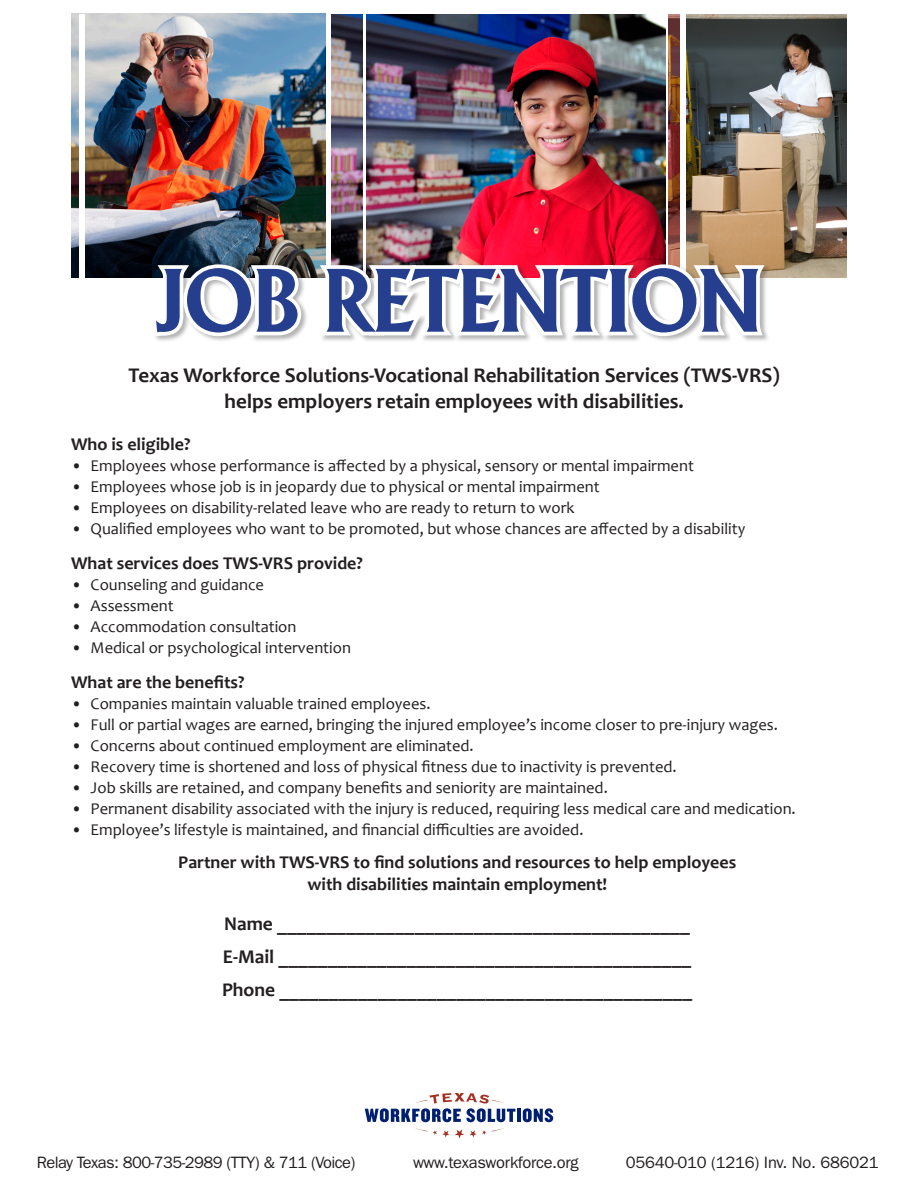
<style>
.page{position:relative;width:918px;height:1188px;background:#fff}
.page>*{position:absolute;margin:0;border:0;box-sizing:border-box;transform-origin:0 0}
.t1{font:700 87.3px "Alberta";letter-spacing:-.015em;color:#253f8e}
.t2{font:700 21px "Candara";color:#231f20}
.t3{font:700 19.5px "Candara";color:#231f20}
.t4{font:700 18px "Candara";color:#231f20}
.Bullet_body{font:16.5px "Candara";color:#231f20}
.t5{font:16.5px "ITC Franklin Gothic Std";letter-spacing:-.02em;color:#231f20}
</style>
<div class="page">
<img style="left:72px;top:14px;width:253px;height:264px">
<img style="left:331px;top:14px;width:335px;height:245px">
<img style="left:686px;top:14px;width:160px;height:264px">
<div style="left:79px;top:14px;width:5px;height:270px;background:#fff"></div>
<hr style="left:363px;top:14px;width:3px;height:261px;background:#fff">
<svg style="left:669px;top:14px;width:11px;height:245px;background:#82402e"></svg>
<svg style="left:146px;top:259px;width:625px;height:82px"></svg>
<hr style="left:517px;top:1109px;width:4px;height:13px;background:#001f70">
<svg style="left:523px;top:1108px;width:30px;height:14px"></svg>
<svg style="left:433px;top:1130px;width:16px;height:8px"></svg>
<svg style="left:365px;top:1093px;width:150px;height:29px"></svg>
<svg style="left:415px;top:1128px;width:12px;height:3px"></svg>
<svg style="left:455px;top:1128px;width:49px;height:11px"></svg>
<h1 class="t1" style="left:156px;top:250px;width:608px">JOB RETENTION</h1>
<h2 class="t2" style="left:129px;top:362px;width:653px">Texas Workforce Solutions-Vocational Rehabilitation Services (TWS-VRS)</h2>
<h2 class="t2" style="left:225px;top:388px;width:461px">helps employers retain employees with disabilities.</h2>
<h3 class="t4" style="left:71px;top:433px;width:121px">Who is eligible?</h3>
<p class="Bullet_body" style="left:71px;top:455px;width:624px">• Employees whose performance is affected by a physical, sensory or mental impairment</p>
<p class="Bullet_body" style="left:71px;top:476px;width:530px">• Employees whose job is in jeopardy due to physical or mental impairment</p>
<p class="Bullet_body" style="left:71px;top:497px;width:505px">• Employees on disability-related leave who are ready to return to work</p>
<p class="Bullet_body" style="left:71px;top:518px;width:676px">• Qualified employees who want to be promoted, but whose chances are affected by a disability</p>
<h3 class="t4" style="left:71px;top:552px;width:293px">What services does TWS-VRS provide?</h3>
<p class="Bullet_body" style="left:71px;top:574px;width:194px">• Counseling and guidance</p>
<p class="Bullet_body" style="left:71px;top:595px;width:104px">• Assessment</p>
<p class="Bullet_body" style="left:71px;top:616px;width:227px">• Accommodation consultation</p>
<p class="Bullet_body" style="left:71px;top:637px;width:281px">• Medical or psychological intervention</p>
<h3 class="t4" style="left:71px;top:671px;width:175px">What are the benefits?</h3>
<p class="Bullet_body" style="left:71px;top:693px;width:361px">• Companies maintain valuable trained employees.</p>
<p class="Bullet_body" style="left:71px;top:714px;width:708px">• Full or partial wages are earned, bringing the injured employee’s income closer to pre-injury wages.</p>
<p class="Bullet_body" style="left:71px;top:735px;width:404px">• Concerns about continued employment are eliminated.</p>
<p class="Bullet_body" style="left:71px;top:756px;width:607px">• Recovery time is shortened and loss of physical fitness due to inactivity is prevented.</p>
<p class="Bullet_body" style="left:71px;top:777px;width:538px">• Job skills are retained, and company benefits and seniority are maintained.</p>
<p class="Bullet_body" style="left:71px;top:798px;width:726px">• Permanent disability associated with the injury is reduced, requiring less medical care and medication.</p>
<p class="Bullet_body" style="left:71px;top:819px;width:514px">• Employee’s lifestyle is maintained, and financial difficulties are avoided.</p>
<h3 class="t4" style="left:178px;top:851px;width:559px">Partner with TWS-VRS to find solutions and resources to help employees</h3>
<h3 class="t4" style="left:307px;top:873px;width:301px">with disabilities maintain employment!</h3>
<p class="t3" style="left:224px;top:911px;width:467px">Name __________________________________________</p>
<p class="t3" style="left:223px;top:944px;width:470px">E-Mail __________________________________________</p>
<p class="t3" style="left:222px;top:977px;width:472px">Phone __________________________________________</p>
<p class="t5" style="left:37px;top:1153px;width:320px">Relay Texas: 800-735-2989 (TTY) &amp; 711 (Voice)</p>
<p class="t5" style="left:413px;top:1153px;width:167px">www.texasworkforce.org</p>
<p class="t5" style="left:626px;top:1153px;width:254px">05640-010 (1216) Inv. No. 686021</p>
</div>
